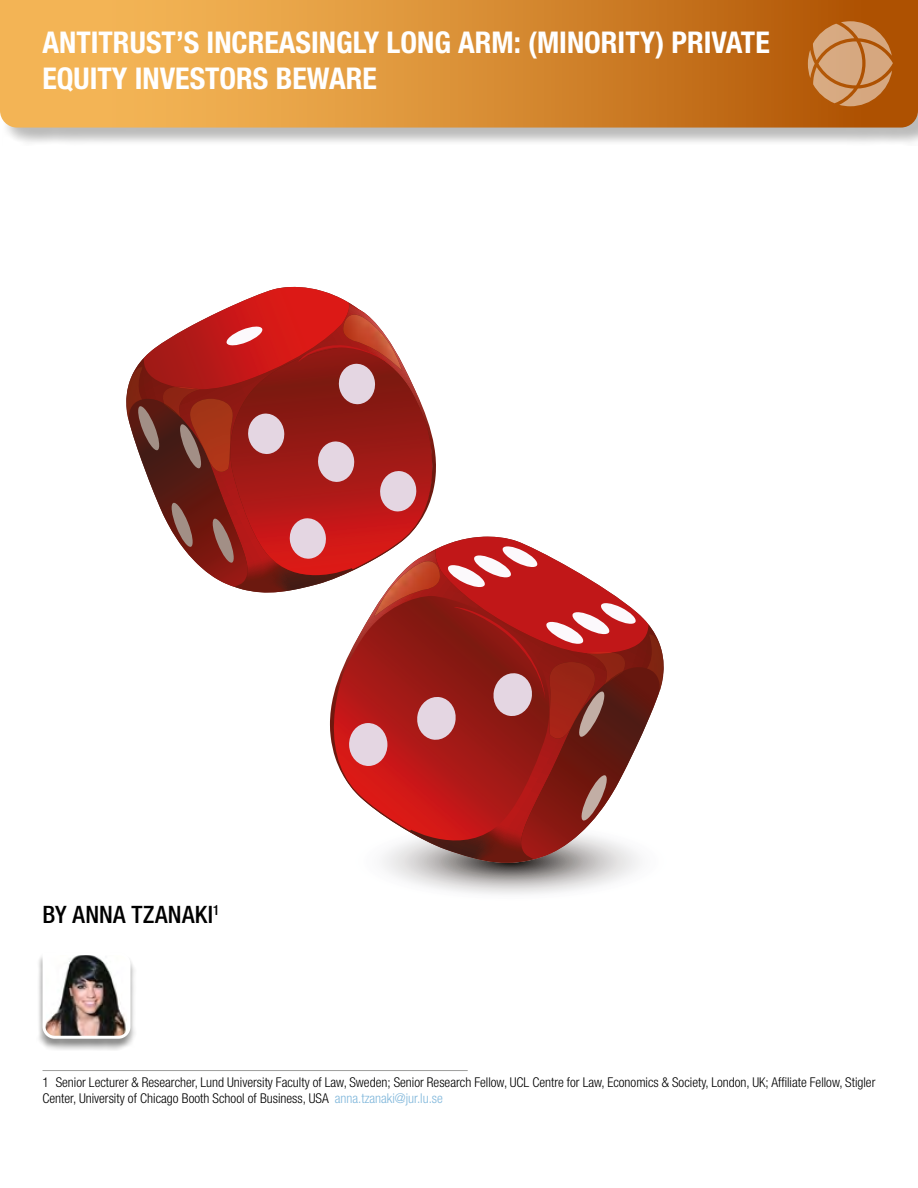
<style>
.page{position:relative;width:918px;height:1188px;background:#fff}
.page>*{position:absolute;margin:0;border:0;box-sizing:border-box;transform-origin:0 0}
.t1{font:700 condensed 30px/36px "Helvetica Neue LT Std";color:#fff}
.t2{font:500 condensed 24px "Helvetica Neue LT Std";letter-spacing:.015em;color:#000}
.t3{font:300 condensed 13.5px/16.2px "Helvetica Neue LT Std";color:#000}
.s1{color:#fff}
.s2{color:#80b7db}
</style>
<div class="page">
<svg style="left:128px;top:287px;width:536px;height:607px"></svg>
<img style="left:126px;top:367px;width:16px;height:52px">
<div style="left:36px;top:952px;width:100px;height:99px;background:#1d1d1b;opacity:.5"></div>
<img style="left:41px;top:952px;width:91px;height:88px">
<hr style="left:43px;top:1070px;width:425px;height:1px;background:#9d9d9c">
<div style="left:3px;top:0;width:915px;height:146px;background:#1d1d1b;opacity:.3"></div>
<svg style="left:0;top:0;width:918px;height:128px;background:#d98f36"></svg>
<svg style="left:808px;top:21px;width:85px;height:85px;background:#c98a53"></svg>
<h1 class="t1" style="left:43px;top:24px;width:729px">ANTITRUST’S INCREASINGLY LONG ARM: (MINORITY) PRIVATE<br>EQUITY INVESTORS BEWARE</h1>
<h2 class="t2" style="left:43px;top:900px;width:179px">BY ANNA TZANAKI<sup>1</sup></h2>
<p class="t3" style="left:43px;top:1074px;width:834px">1 Senior Lecturer &amp; Researcher, Lund University Faculty of Law, Sweden; Senior Research Fellow, UCL Centre for Law, Economics &amp; Society, London, UK; Affiliate Fellow, Stigler<br>Center, University of Chicago Booth School of Business, USA<span class="s1">.</span> <span class="s2">anna.tzanaki@jur.lu.se</span><span class="s1">.</span></p>
</div>
